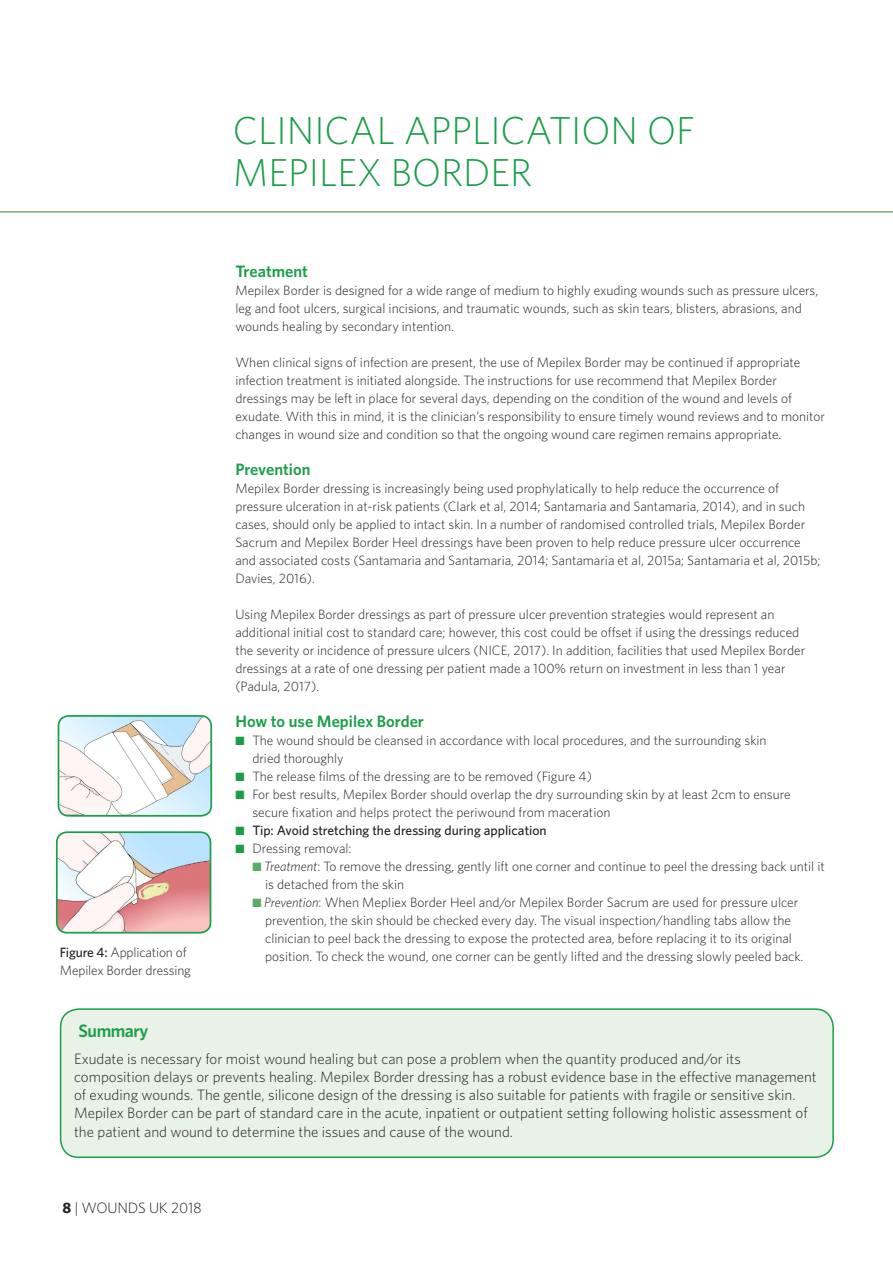
<style>
.page{position:relative;width:893px;height:1263px;background:#fff}
.page>*{position:absolute;margin:0;border:0;box-sizing:border-box;transform-origin:0 0}
.t1{font:300 39px/42px "Whitney";color:#1a9e48}
.t2{font:600 18px "Whitney";letter-spacing:-.03em;color:#1a9f48}
.t3{font:600 16.5px "Whitney";color:#1a9f48}
.t4{font:300 15px/18px "Whitney";color:#231f20}
.t5{font:300 13.5px/18px "Whitney";color:#231f20}
.t6{font:500 13.5px "Whitney";color:#231f20}
.s1{font-weight:500}
.s2{color:#1a9e48}
.s3{color:#5aac64}
.s4{font-style:italic}
.s5{font-weight:700}
</style>
<div class="page">
<hr style="left:0;top:211px;width:893px;height:2px;background:#6eb271">
<img style="left:58px;top:716px;width:153px;height:100px">
<div style="left:58px;top:715px;width:154px;height:102px;border:2px solid #1a9e48;border-radius:10px"></div>
<img style="left:57px;top:833px;width:153px;height:100px">
<div style="left:56px;top:831px;width:155px;height:102px;border:2px solid #1a9e48;border-radius:10px"></div>
<div style="left:61px;top:1009px;width:772px;height:148px;background:#e8f2e6;border-radius:18px"></div>
<div style="left:60px;top:1008px;width:774px;height:150px;border:2px solid #1a9f48;border-radius:18px"></div>
<p class="t5" style="left:60px;top:943px;width:133px"><span class="s1">Figure 4:</span> Application of<br>Mepilex Border dressing</p>
<h1 class="t1" style="left:233px;top:109px;width:463px">CLINICAL APPLICATION OF<br>MEPILEX BORDER</h1>
<p class="t3" style="left:235px;top:261px;width:74px">Treatment</p>
<p class="t5" style="left:235px;top:281px;width:584px">Mepilex Border is designed for a wide range of medium to highly exuding wounds such as pressure ulcers, leg and foot ulcers, surgical incisions, and traumatic wounds, such as skin tears, blisters, abrasions, and wounds healing by secondary intention.</p>
<p class="t5" style="left:235px;top:353px;width:591px">When clinical signs of infection are present, the use of Mepilex Border may be continued if appropriate infection treatment is initiated alongside. The instructions for use recommend that Mepilex Border dressings may be left in place for several days, depending on the condition of the wound and levels of exudate. With this in mind, it is the clinician’s responsibility to ensure timely wound reviews and to monitor changes in wound size and condition so that the ongoing wound care regimen remains appropriate.</p>
<p class="t3" style="left:235px;top:459px;width:77px">Prevention</p>
<p class="t5" style="left:235px;top:479px;width:587px">Mepilex Border dressing is increasingly being used prophylatically to help reduce the occurrence of pressure ulceration in at-risk patients (Clark et al, 2014; Santamaria and Santamaria, 2014), and in such cases, should only be applied to intact skin. In a number of randomised controlled trials, Mepilex Border Sacrum and Mepilex Border Heel dressings have been proven to help reduce pressure ulcer occurrence and associated costs (Santamaria and Santamaria, 2014; Santamaria et al, 2015a; Santamaria et al, 2015b; Davies, 2016).</p>
<p class="t5" style="left:235px;top:605px;width:571px">Using Mepilex Border dressings as part of pressure ulcer prevention strategies would represent an additional initial cost to standard care; however, this cost could be offset if using the dressings reduced the severity or incidence of pressure ulcers (NICE, 2017). In addition, facilities that used Mepilex Border dressings at a rate of one dressing per patient made a 100% return on investment in less than 1 year (Padula, 2017).</p>
<p class="t3" style="left:235px;top:711px;width:190px">How to use Mepilex Border</p>
<p class="t5" style="left:252px;top:731px;width:516px;text-indent:-17px"><span class="s2">■</span> The wound should be cleansed in accordance with local procedures, and the surrounding skin dried thoroughly</p>
<p class="t5" style="left:235px;top:767px;width:358px"><span class="s2">■</span> The release films of the dressing are to be removed (Figure 4)</p>
<p class="t5" style="left:252px;top:785px;width:540px;text-indent:-17px"><span class="s2">■</span> For best results, Mepilex Border should overlap the dry surrounding skin by at least 2cm to ensure secure fixation and helps protect the periwound from maceration</p>
<p class="t6" style="left:235px;top:822px;width:313px"><span class="s2">■</span> Tip: Avoid stretching the dressing during application</p>
<p class="t5" style="left:235px;top:839px;width:118px"><span class="s2">■</span> Dressing removal:</p>
<p class="t5" style="left:265px;top:857px;width:561px;text-indent:-13px"><span class="s3">■</span> <span class="s4">Treatment</span>: To remove the dressing, gently lift one corner and continue to peel the dressing back until it is detached from the skin</p>
<p class="t5" style="left:265px;top:893px;width:540px;text-indent:-13px"><span class="s3">■</span> <span class="s4">Prevention</span>: When Mepliex Border Heel and/or Mepilex Border Sacrum are used for pressure ulcer prevention, the skin should be checked every day. The visual inspection/handling tabs allow the clinician to peel back the dressing to expose the protected area, before replacing it to its original position. To check the wound, one corner can be gently lifted and the dressing slowly peeled back.</p>
<h2 class="t2" style="left:79px;top:1020px;width:71px">Summary</h2>
<p class="t4" style="left:74px;top:1049px;width:744px">Exudate is necessary for moist wound healing but can pose a problem when the quantity produced and/or its composition delays or prevents healing. Mepilex Border dressing has a robust evidence base in the effective management of exuding wounds. The gentle, silicone design of the dressing is also suitable for patients with fragile or sensitive skin.<br>Mepilex Border can be part of standard care in the acute, inpatient or outpatient setting following holistic assessment of</p>
<p class="t4" style="left:74px;top:1122px;width:440px">the patient and wound to determine the issues and cause of the wound.</p>
<p class="t4" style="left:62px;top:1199px;width:141px"><span class="s5">8</span> | WOUNDS UK 2018</p>
</div>
